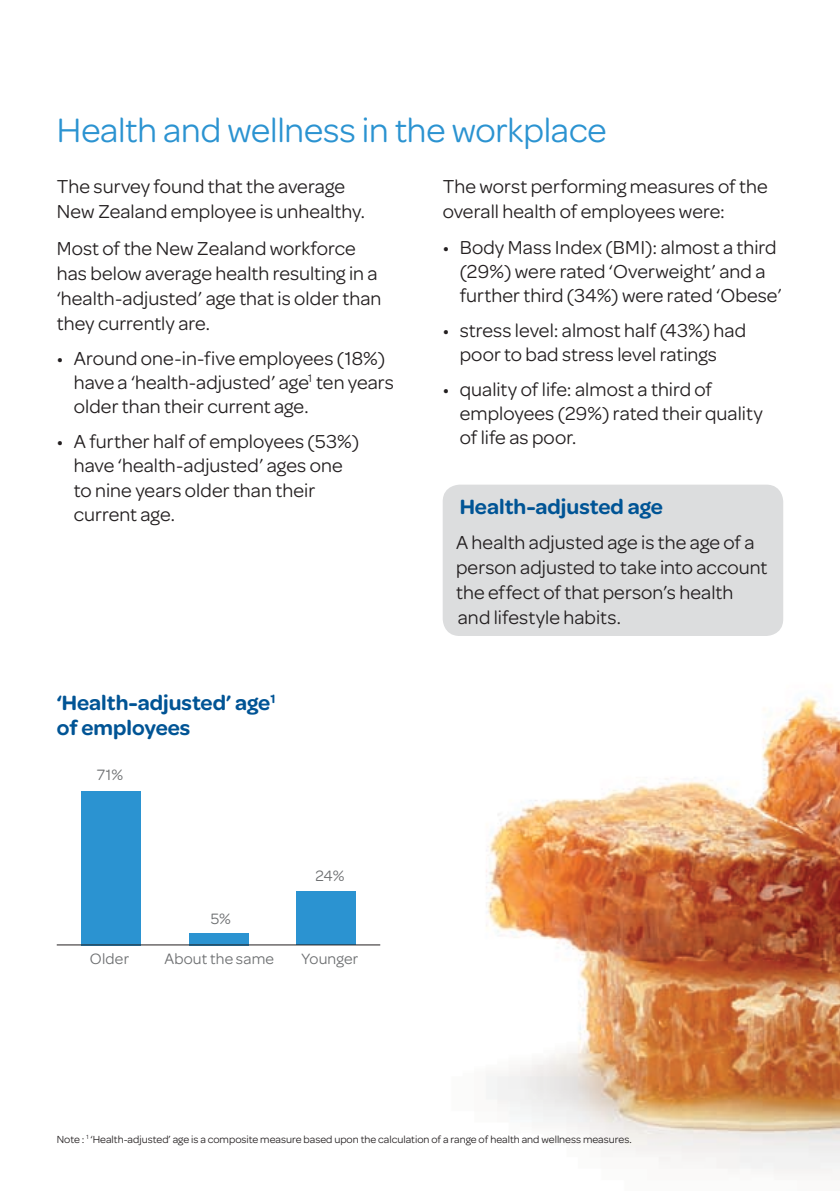
<style>
.page{position:relative;width:840px;height:1191px;background:#fff}
.page>*{position:absolute;margin:0;border:0;box-sizing:border-box;transform-origin:0 0}
.t1{font:36px "Omnes";letter-spacing:-.005em;color:#2b93d1}
.t2{font:600 22px/25px "Omnes";color:#005495}
.t3{font:20px/24px "Omnes";letter-spacing:.005em;color:#231f20}
.t4{font:16px "Omnes";letter-spacing:.015em;color:#6d6f71}
.t5{font:11px "Omnes";color:#231f20}
</style>
<div class="page">
<img style="left:257px;top:485px;width:582px;height:689px">
<div style="left:442px;top:484px;width:340px;height:152px;background:#dcddde;border-radius:17px"></div>
<div style="left:189px;top:933px;width:60px;height:12px;background:#2b93d1"></div>
<div style="left:81px;top:791px;width:59px;height:154px;background:#2b93d1"></div>
<div style="left:296px;top:891px;width:59px;height:54px;background:#2b93d1"></div>
<hr style="left:57px;top:944px;width:323px;height:1px;background:#231f20">
<h1 class="t1" style="left:57px;top:110px;width:551px">Health and wellness in the workplace</h1>
<p class="t3" style="left:57px;top:174px;width:309px;line-height:25px">The survey found that the average<br>New Zealand employee is unhealthy.</p>
<p class="t3" style="left:57px;top:236px;width:326px;line-height:25px">Most of the New Zealand workforce has below average health resulting in a ‘health-adjusted’ age that is older than they currently are.</p>
<p class="t3" style="left:74px;top:346px;width:321px;text-indent:-17px">• Around one-in-five employees (18%) have a ‘health-adjusted’ age<sup>1</sup> ten years older than their current age.</p>
<p class="t3" style="left:74px;top:430px;width:287px;text-indent:-17px">• A further half of employees (53%) have ‘health-adjusted’ ages one to nine years older than their current age.</p>
<p class="t2" style="left:57px;top:690px;width:220px">‘Health-adjusted’ age<sup>1 </sup>of employees</p>
<p class="t4" style="left:97px;top:766px;width:28px">71%</p>
<p class="t4" style="left:211px;top:909px;width:22px">5%</p>
<p class="t4" style="left:315px;top:866px;width:30px">24%</p>
<p class="t4" style="left:90px;top:949px;width:41px">Older</p>
<p class="t4" style="left:164px;top:949px;width:111px">About the same</p>
<p class="t4" style="left:301px;top:949px;width:58px">Younger</p>
<p class="t3" style="left:442px;top:174px;width:326px;line-height:25px">The worst performing measures of the overall health of employees were:</p>
<p class="t3" style="left:459px;top:235px;width:323px;text-indent:-17px">• Body Mass Index (BMI): almost a third (29%) were rated ‘Overweight’ and a further third (34%) were rated ‘Obese’</p>
<p class="t3" style="left:459px;top:318px;width:288px;text-indent:-17px">• stress level: almost half (43%) had poor to bad stress level ratings</p>
<p class="t3" style="left:459px;top:378px;width:304px;text-indent:-17px">• quality of life: almost a third of employees (29%) rated their quality of life as poor.</p>
<p class="t2" style="left:459px;top:494px;width:205px">Health-adjusted age</p>
<p class="t3" style="left:456px;top:529px;width:313px;line-height:25px">A health adjusted age is the age of a person adjusted to take into account the effect of that person’s health and lifestyle habits.</p>
<p class="t5" style="left:57px;top:1133px;width:576px">Note : <sup>1</sup> ‘Health-adjusted’ age is a composite measure based upon the calculation of a range of health and wellness measures.</p>
</div>
